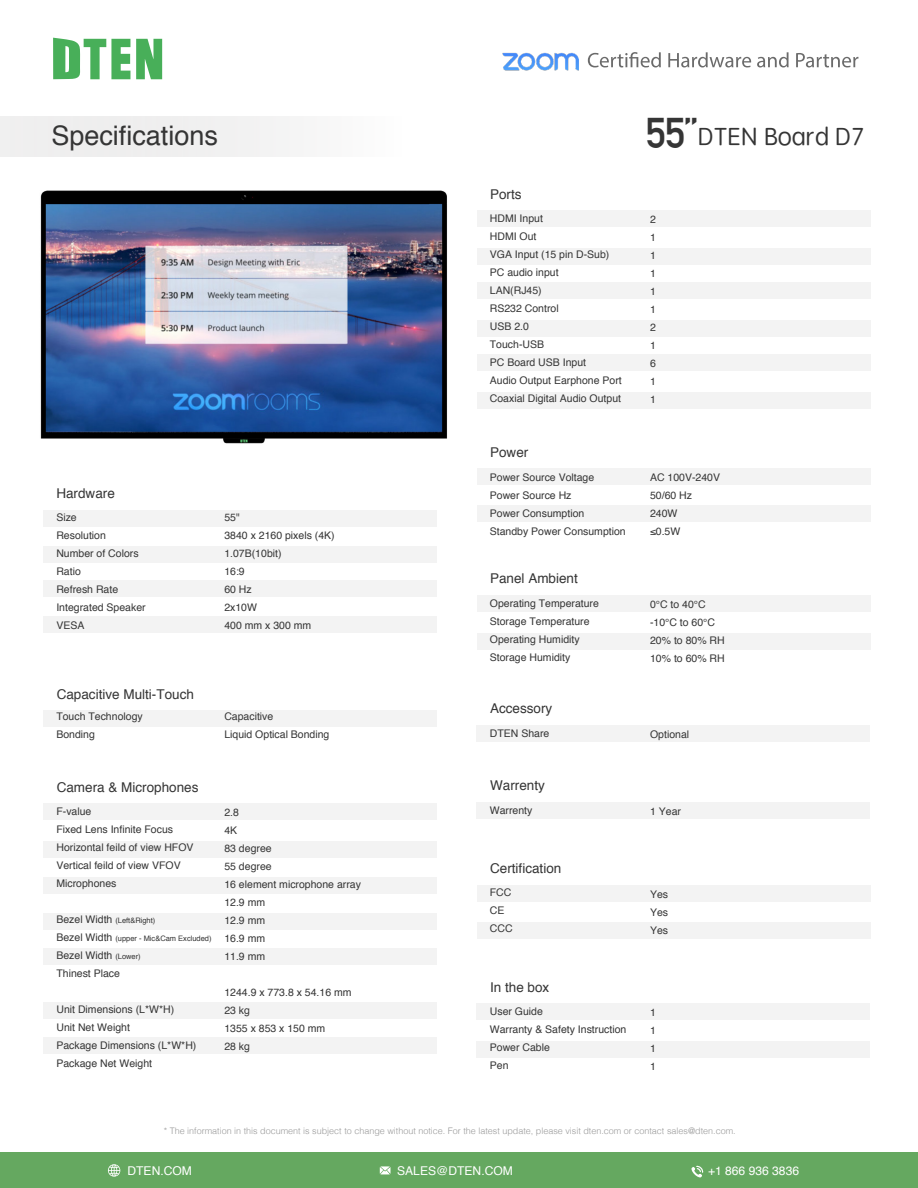
<style>
.page{position:relative;width:918px;height:1188px;background:#fff}
.page>*{position:absolute;margin:0;border:0;box-sizing:border-box;transform-origin:0 0}
.t1{font:27px "Helvetica";color:#353535}
.t2{font:25.2px "ST Yuanti SC Regular";color:#353535}
.t3{font:13.5px "Helvetica";color:#353535}
.t4{font:12.15px "Helvetica";color:#fff}
.t5{font:10.5px/18px "Helvetica";color:#353535}
.t6{font:300 9px "Helvetica";color:#999}
.t7{font:7.5px "Helvetica";color:#353535}
.s1{font-family:"DIN Alternate";font-weight:700;font-size:42px}
.s2{font-size:10.5px}
.s3{font-size:7.5px}
</style>
<div class="page">
<div style="left:476px;top:803px;width:394px;height:16px;background:#f3f3f3"></div>
<div style="left:0;top:116px;width:401px;height:40px;background:#f0f0f0"></div>
<div style="left:43px;top:510px;width:394px;height:16px;background:#f3f3f3"></div>
<div style="left:43px;top:804px;width:394px;height:16px;background:#f3f3f3"></div>
<div style="left:43px;top:841px;width:394px;height:16px;background:#f3f3f3"></div>
<div style="left:43px;top:877px;width:394px;height:16px;background:#f3f3f3"></div>
<div style="left:43px;top:913px;width:394px;height:16px;background:#f3f3f3"></div>
<div style="left:43px;top:948px;width:394px;height:16px;background:#f3f3f3"></div>
<div style="left:43px;top:1002px;width:394px;height:17px;background:#f3f3f3"></div>
<div style="left:43px;top:1038px;width:394px;height:16px;background:#f3f3f3"></div>
<div style="left:43px;top:546px;width:394px;height:16px;background:#f3f3f3"></div>
<div style="left:43px;top:581px;width:394px;height:16px;background:#f3f3f3"></div>
<div style="left:43px;top:616px;width:394px;height:16px;background:#f3f3f3"></div>
<div style="left:43px;top:710px;width:394px;height:16px;background:#f3f3f3"></div>
<div style="left:477px;top:211px;width:393px;height:16px;background:#f3f3f3"></div>
<div style="left:477px;top:248px;width:393px;height:17px;background:#f3f3f3"></div>
<div style="left:477px;top:283px;width:393px;height:16px;background:#f3f3f3"></div>
<div style="left:477px;top:320px;width:393px;height:16px;background:#f3f3f3"></div>
<div style="left:477px;top:355px;width:393px;height:16px;background:#f3f3f3"></div>
<div style="left:477px;top:392px;width:393px;height:17px;background:#f3f3f3"></div>
<div style="left:476px;top:1003px;width:394px;height:17px;background:#f3f3f3"></div>
<div style="left:476px;top:1041px;width:394px;height:16px;background:#f3f3f3"></div>
<div style="left:477px;top:468px;width:393px;height:16px;background:#f3f3f3"></div>
<div style="left:477px;top:506px;width:393px;height:16px;background:#f3f3f3"></div>
<div style="left:477px;top:596px;width:393px;height:16px;background:#f3f3f3"></div>
<div style="left:477px;top:633px;width:393px;height:16px;background:#f3f3f3"></div>
<img style="left:40px;top:190px;width:407px;height:254px">
<div style="left:0;top:1152px;width:918px;height:36px;background:#65a860"></div>
<svg style="left:692px;top:1166px;width:11px;height:12px"></svg>
<svg style="left:380px;top:1166px;width:11px;height:8px"></svg>
<svg style="left:108px;top:1164px;width:12px;height:13px"></svg>
<div style="left:477px;top:885px;width:393px;height:16px;background:#f3f3f3"></div>
<div style="left:477px;top:923px;width:393px;height:16px;background:#f3f3f3"></div>
<div style="left:476px;top:726px;width:394px;height:16px;background:#f3f3f3"></div>
<svg style="left:53px;top:38px;width:77px;height:41px"></svg>
<svg style="left:136px;top:39px;width:26px;height:40px"></svg>
<img style="left:503px;top:52px;width:75px;height:19px">
<svg style="left:588px;top:52px;width:270px;height:15px"></svg>
<h1 class="t1" style="left:51px;top:115px;width:168px">Specifications</h1>
<h2 class="t2" style="left:646px;top:119px;width:220px"><span class="s1">55”</span>DTEN Board D7</h2>
<p class="t3" style="left:56px;top:483px;width:60px">Hardware</p>
<p class="t5" style="left:56px;top:508px;width:91px">Size<br>Resolution<br>Number of Colors<br>Ratio<br>Refresh Rate<br>Integrated Speaker<br>VESA</p>
<p class="t5" style="left:224px;top:509px;width:112px">55"<br>3840 x 2160 pixels (4K)<br>1.07B(10bit)<br>16:9<br>60 Hz<br>2x10W<br>400 mm x 300 mm</p>
<p class="t3" style="left:57px;top:683px;width:139px">Capacitive Multi-Touch</p>
<p class="t5" style="left:56px;top:708px;width:88px">Touch Technology<br>Bonding</p>
<p class="t5" style="left:224px;top:707px;width:107px">Capacitive<br>Liquid Optical Bonding</p>
<p class="t3" style="left:57px;top:776px;width:143px">Camera &amp; Microphones</p>
<p class="t5" style="left:56px;top:802px;width:139px">F-value<br>Fixed Lens Infinite Focus<br>Horizontal feild of view HFOV<br>Vertical feild of view VFOV<br>Microphones</p>
<p class="t7" style="left:56px;top:914px;width:100px"><span class="s2">Bezel Width</span> (Left&amp;Right)</p>
<p class="t7" style="left:56px;top:932px;width:157px"><span class="s2">Bezel Width</span> (upper - Mic&amp;Cam Excluded)</p>
<p class="t5" style="left:56px;top:946px;width:86px">Bezel Width <span class="s3">(Lower)<br></span>Thinest Place</p>
<p class="t5" style="left:56px;top:1000px;width:142px">Unit Dimensions (L*W*H)<br>Unit Net Weight<br>Package Dimensions (L*W*H)<br>Package Net Weight</p>
<p class="t5" style="left:224px;top:804px;width:138px">2.8<br>4K<br>83 degree<br>55 degree<br>16 element microphone array<br>12.9 mm<br>12.9 mm<br>16.9 mm<br>11.9 mm</p>
<p class="t5" style="left:224px;top:984px;width:129px">1244.9 x 773.8 x 54.16 mm<br>23 kg<br>1355 x 853 x 150 mm<br>28 kg</p>
<p class="t3" style="left:490px;top:183px;width:33px">Ports</p>
<p class="t5" style="left:490px;top:209px;width:133px">HDMI Input<br>HDMI Out<br>VGA Input (15 pin D-Sub)<br>PC audio input<br>LAN(RJ45)<br>RS232 Control<br>USB 2.0<br>Touch-USB<br>PC Board USB Input<br>Audio Output Earphone Port<br>Coaxial Digital Audio Output</p>
<p class="t3" style="left:490px;top:442px;width:40px">Power</p>
<p class="t5" style="left:490px;top:468px;width:137px">Power Source Voltage<br>Power Source Hz<br>Power Consumption<br>Standby Power Consumption</p>
<p class="t3" style="left:490px;top:568px;width:89px">Panel Ambient</p>
<p class="t5" style="left:490px;top:594px;width:111px">Operating Temperature<br>Storage Temperature<br>Operating Humidity<br>Storage Humidity</p>
<p class="t3" style="left:490px;top:698px;width:64px">Accessory</p>
<p class="t5" style="left:650px;top:211px;width:7px;text-align:justify">2<br>1<br>1<br>1<br>1<br>1<br>2<br>1<br>6<br>1<br>1</p>
<p class="t5" style="left:650px;top:468px;width:72px">AC 100V-240V<br>50/60 Hz<br>240W<br>≤0.5W</p>
<p class="t5" style="left:650px;top:596px;width:76px">0°C to 40°C -10°C to 60°C<br>20% to 80% RH<br>10% to 60% RH</p>
<p class="t5" style="left:490px;top:724px;width:61px">DTEN Share</p>
<p class="t5" style="left:650px;top:726px;width:41px">Optional</p>
<p class="t3" style="left:490px;top:775px;width:56px">Warrenty</p>
<p class="t5" style="left:490px;top:801px;width:44px">Warrenty</p>
<p class="t5" style="left:650px;top:803px;width:32px">1 Year</p>
<p class="t3" style="left:490px;top:858px;width:73px">Certification</p>
<p class="t5" style="left:490px;top:884px;width:24px">FCC<br>CE<br>CCC</p>
<p class="t3" style="left:490px;top:977px;width:61px">In the box</p>
<p class="t5" style="left:490px;top:1003px;width:138px">User Guide<br>Warranty &amp; Safety Instruction<br>Power Cable<br>Pen</p>
<p class="t5" style="left:650px;top:885px;width:20px;text-align:justify">Yes Yes Yes</p>
<p class="t5" style="left:650px;top:1004px;width:7px;text-align:justify">1<br>1<br>1<br>1</p>
<p class="t6" style="left:164px;top:1123px;width:573px">* The information in this document is subject to change without notice. For the latest update, please visit dten.com or contact sales@dten.com.</p>
<p class="t4" style="left:127px;top:1161px;width:66px">DTEN.COM</p>
<p class="t4" style="left:397px;top:1161px;width:117px">SALES@DTEN.COM</p>
<p class="t4" style="left:708px;top:1161px;width:93px">+1 866 936 3836</p>
</div>
